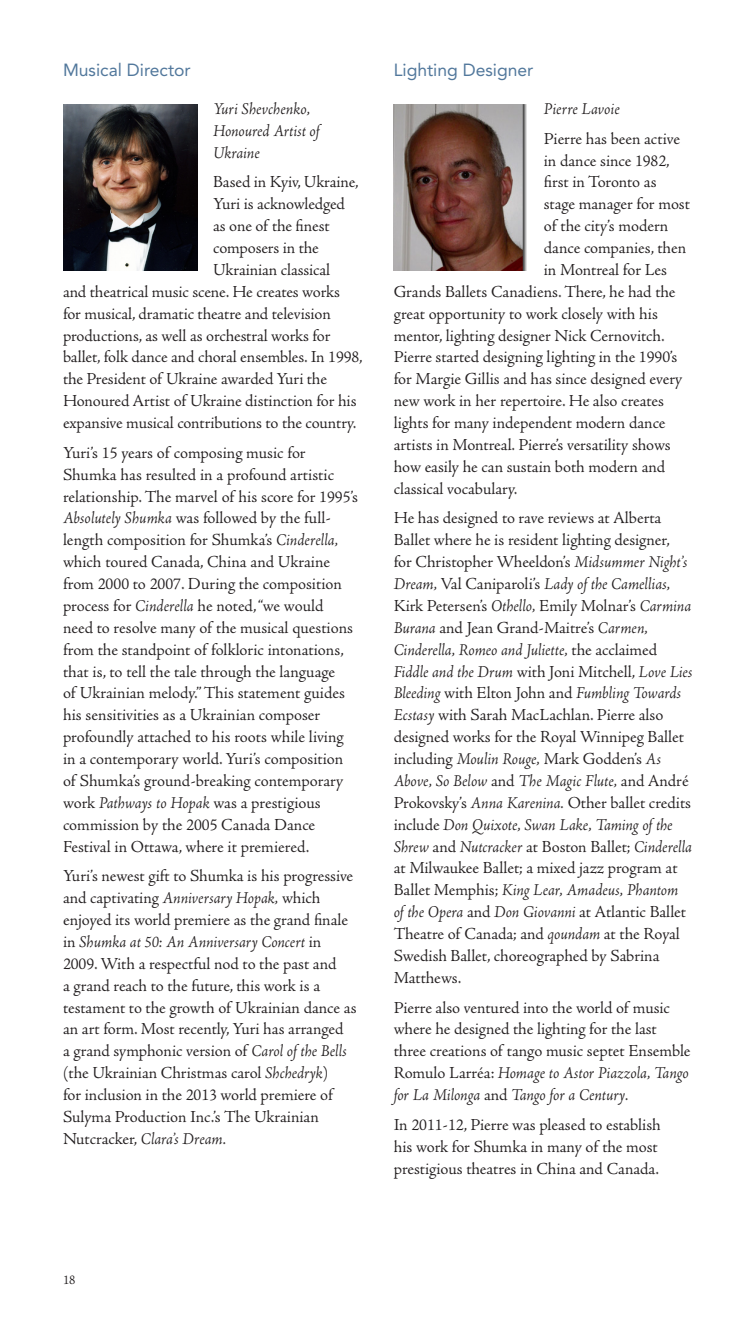
<style>
.page{position:relative;width:756px;height:1323px;background:#fff}
.page>*{position:absolute;margin:0;border:0;box-sizing:border-box;transform-origin:0 0}
.t1{font:17.5px/21.9px "Adobe Jenson";letter-spacing:-.005em;color:#231f20}
.t2{font:italic 17.5px/21.9px "Adobe Jenson";letter-spacing:-.005em;color:#231f20}
.t3{font:17.5px "Avenir";color:#52789c}
.t4{font:14px "Adobe Jenson";color:#231f20}
.s1{font-style:italic}
</style>
<div class="page">
<img style="left:63px;top:105px;width:134px;height:165px">
<img style="left:394px;top:105px;width:133px;height:165px">
<p class="t3" style="left:63px;top:60px;width:129px">Musical Director</p>
<p class="t2" style="left:213px;top:99px;width:108px">Yuri Shevchenko,<br>Honoured Artist of<br>Ukraine</p>
<p class="t1" style="left:213px;top:172px;width:147px">Based in Kyiv, Ukraine,</p>
<p class="t1" style="left:213px;top:194px;width:133px">Yuri is acknowledged</p>
<p class="t1" style="left:213px;top:216px;width:118px">as one of the finest</p>
<p class="t1" style="left:213px;top:237px;width:107px">composers in the</p>
<p class="t1" style="left:213px;top:259px;width:119px">Ukrainian classical</p>
<p class="t1" style="left:63px;top:281px;width:278px">and theatrical music scene. He creates works</p>
<p class="t1" style="left:63px;top:303px;width:269px">for musical, dramatic theatre and television</p>
<p class="t1" style="left:63px;top:325px;width:269px">productions, as well as orchestral works for</p>
<p class="t1" style="left:63px;top:347px;width:301px">ballet, folk dance and choral ensembles. In 1998,</p>
<p class="t1" style="left:63px;top:369px;width:265px">the President of Ukraine awarded Yuri the</p>
<p class="t1" style="left:63px;top:391px;width:295px">Honoured Artist of Ukraine distinction for his</p>
<p class="t1" style="left:63px;top:412px;width:295px">expansive musical contributions to the country.</p>
<p class="t1" style="left:63px;top:442px;width:296px">Yuri’s 15 years of composing music for Shumka has resulted in a profound artistic relationship. The marvel of his score for 1995’s <span class="s1">Absolutely Shumka</span> was followed by the full&shy;length composition for Shumka’s <span class="s1">Cinderella, </span>which toured Canada, China and Ukraine from 2000 to 2007. During the composition process for <span class="s1">Cinderella</span> he noted, “we would need to resolve many of the musical questions from the standpoint of folkloric intonations, that is, to tell the tale through the language<br>of Ukrainian melody.” This statement guides his sensitivities as a Ukrainian composer profoundly attached to his roots while living in a contemporary world. Yuri’s composition of Shumka’s ground-breaking contemporary work <span class="s1">Pathways to Hopak</span> was a prestigious commission by the 2005 Canada Dance Festival in Ottawa, where it premiered.</p>
<p class="t1" style="left:63px;top:866px;width:295px">Yuri’s newest gift to Shumka is his progressive and captivating <span class="s1">Anniversary Hopak,</span> which enjoyed its world premiere as the grand finale in <span class="s1">Shumka at 50: An Anniversary Concert</span> in 2009. With a respectful nod to the past and<br>a grand reach to the future, this work is a testament to the growth of Ukrainian dance as an art form. Most recently, Yuri has arranged<br>a grand symphonic version of <span class="s1">Carol of the Bells </span>(the Ukrainian Christmas carol <span class="s1">Shchedryk</span>)<br>for inclusion in the 2013 world premiere of Sulyma Production Inc.’s The Ukrainian Nutcracker, <span class="s1">Clara’s Dream.</span></p>
<p class="t3" style="left:394px;top:60px;width:141px">Lighting Designer</p>
<p class="t2" style="left:544px;top:99px;width:77px">Pierre Lavoie</p>
<p class="t1" style="left:544px;top:128px;width:138px">Pierre has been active</p>
<p class="t1" style="left:544px;top:150px;width:127px">in dance since 1982,</p>
<p class="t1" style="left:544px;top:172px;width:114px">first in Toronto as</p>
<p class="t1" style="left:544px;top:194px;width:148px">stage manager for most</p>
<p class="t1" style="left:544px;top:216px;width:126px">of the city’s modern</p>
<p class="t1" style="left:544px;top:237px;width:144px">dance companies, then</p>
<p class="t1" style="left:544px;top:259px;width:125px">in Montreal for Les</p>
<p class="t1" style="left:394px;top:281px;width:283px">Grands Ballets Canadiens. There, he had the</p>
<p class="t1" style="left:394px;top:303px;width:266px">great opportunity to work closely with his</p>
<p class="t1" style="left:394px;top:325px;width:272px">mentor, lighting designer Nick Cernovitch.</p>
<p class="t1" style="left:394px;top:347px;width:285px">Pierre started designing lighting in the 1990’s</p>
<p class="t1" style="left:394px;top:369px;width:290px">for Margie Gillis and has since designed every</p>
<p class="t1" style="left:394px;top:391px;width:272px">new work in her repertoire. He also creates</p>
<p class="t1" style="left:394px;top:412px;width:273px">lights for many independent modern dance</p>
<p class="t1" style="left:394px;top:434px;width:278px">artists in Montreal. Pierre’s versatility shows</p>
<p class="t1" style="left:394px;top:456px;width:273px">how easily he can sustain both modern and</p>
<p class="t1" style="left:394px;top:478px;width:125px">classical vocabulary.</p>
<p class="t1" style="left:394px;top:508px;width:300px">He has designed to rave reviews at Alberta Ballet where he is resident lighting designer,<br>for Christopher Wheeldon’s <span class="s1">Midsummer Night’s Dream,</span> Val Caniparoli’s <span class="s1">Lady of the Camellias, </span>Kirk Petersen’s <span class="s1">Othello,</span> Emily Molnar’s <span class="s1">Carmina Burana</span> and Jean Grand-Maitre’s <span class="s1">Carmen, Cinderella, Romeo and Juliette,</span> the acclaimed <span class="s1">Fiddle and the Drum</span> with Joni Mitchell, <span class="s1">Love Lies Bleeding</span> with Elton John and <span class="s1">Fumbling Towards Ecstasy</span> with Sarah MacLachlan. Pierre also designed works for the Royal Winnipeg Ballet including <span class="s1">Moulin Rouge,</span> Mark Godden’s <span class="s1">As Above, So Below</span> and <span class="s1">The Magic Flute,</span> and André Prokovsky’s <span class="s1">Anna Karenina.</span> Other ballet credits include <span class="s1">Don Quixote, Swan Lake, Taming of the Shrew</span> and <span class="s1">Nutcracker</span> at Boston Ballet; <span class="s1">Cinderella </span>at Milwaukee Ballet; a mixed jazz program at Ballet Memphis; <span class="s1">King Lear, Amadeus, Phantom of the Opera</span> and <span class="s1">Don Giovanni</span> at Atlantic Ballet Theatre of Canada; and <span class="s1">qoundam</span> at the Royal Swedish Ballet, choreographed by Sabrina Matthews.</p>
<p class="t1" style="left:394px;top:997px;width:298px">Pierre also ventured into the world of music where he designed the lighting for the last three creations of tango music septet Ensemble Romulo Larréa: <span class="s1">Homage to Astor Piazzola, Tango for La Milonga</span> and <span class="s1">Tango for a Century.</span></p>
<p class="t1" style="left:394px;top:1114px;width:269px">In 2011-12, Pierre was pleased to establish his work for Shumka in many of the most prestigious theatres in China and Canada.</p>
<p class="t4" style="left:63px;top:1272px;width:14px">18</p>
</div>
